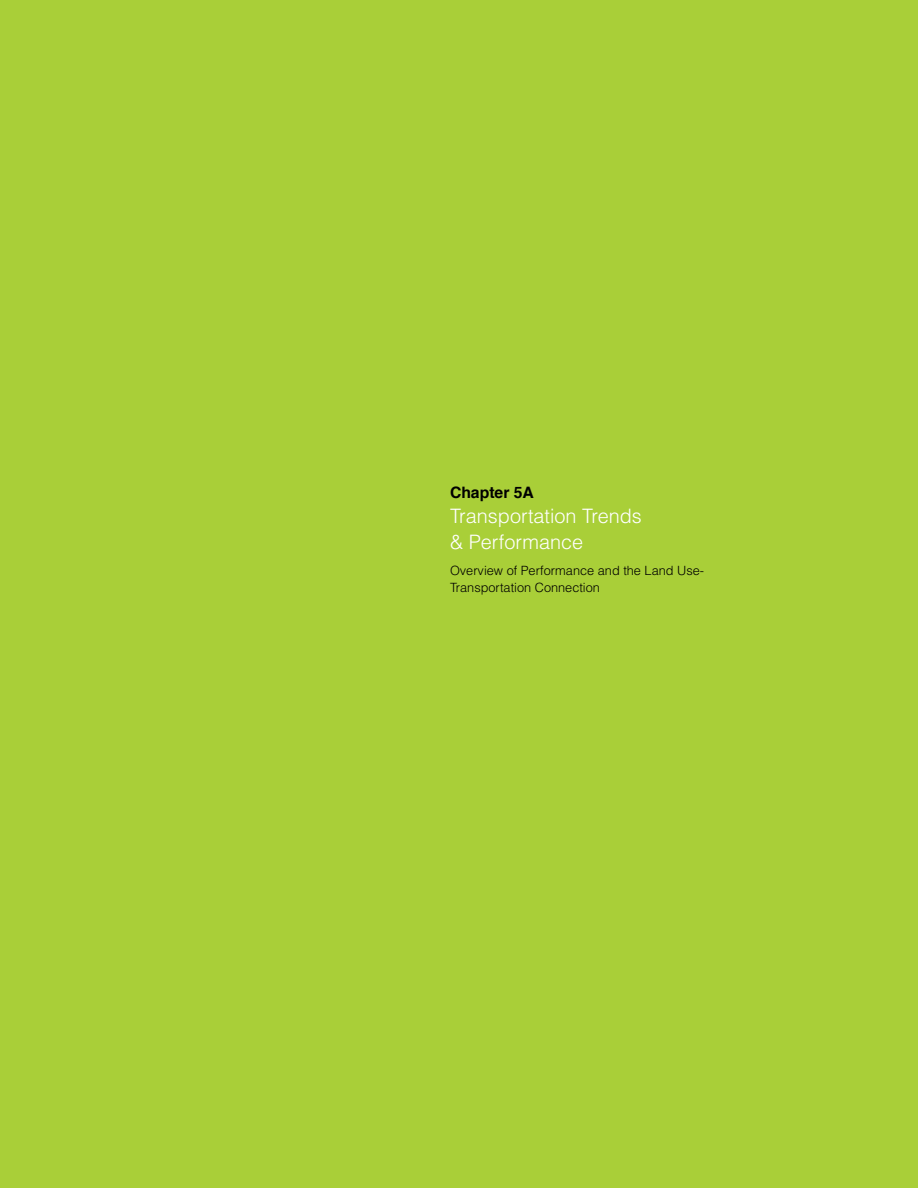
<style>
.page{position:relative;width:918px;height:1188px;background:#a9cf38}
.page>*{position:absolute;margin:0;border:0;box-sizing:border-box;transform-origin:0 0}
.t1{font:300 19.8px/25.5px "Helvetica";color:#fff}
.t2{font:700 15.75px "Helvetica";color:#000}
.t3{font:300 12.75px/17.2px "Helvetica";color:#000}
</style>
<div class="page">
<p class="t2" style="left:450px;top:480px;width:86px">Chapter 5A</p>
<h1 class="t1" style="left:450px;top:503px;width:193px">Transportation Trends &amp; Performance</h1>
<p class="t3" style="left:450px;top:562px;width:256px">Overview of Performance and the Land Use-<br>Transportation Connection</p>
</div>
